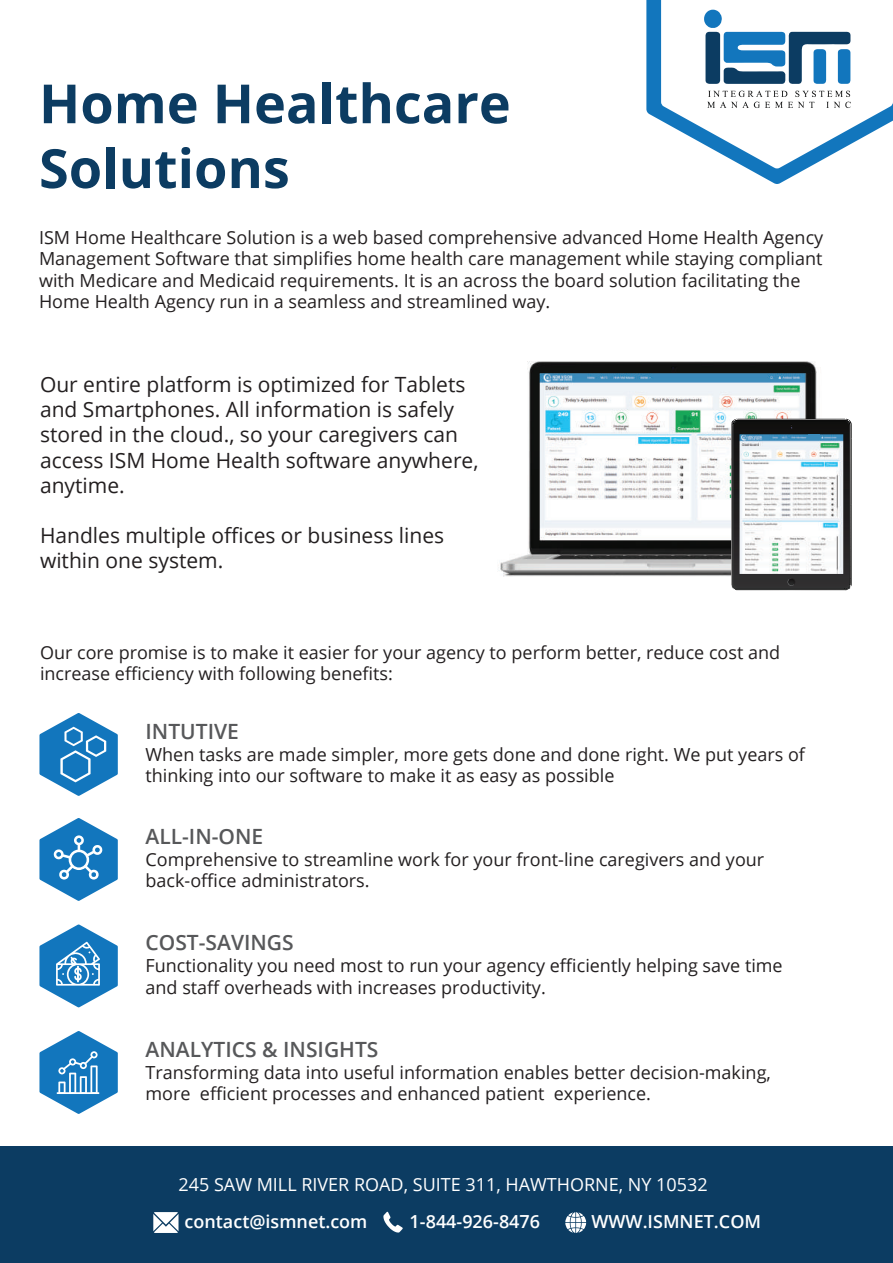
<style>
.page{position:relative;width:893px;height:1263px;background:#fff}
.page>*{position:absolute;margin:0;border:0;box-sizing:border-box;transform-origin:0 0}
.t1{font:700 54px/64.8px "Open Sans";color:#0c3c62}
.t2{font:21px/25.2px "Open Sans";color:#231f20}
.t3{font:600 21px "Open Sans";color:#57585a}
.t4{font:18px/21.6px "Open Sans";color:#231f20}
.t5{font:18px "Open Sans";color:#fff}
.t6{font:600 18px "Open Sans";color:#fff}
</style>
<div class="page">
<div style="left:0;top:1146px;width:893px;height:117px;background:#0c3c62"></div>
<svg style="left:153px;top:1212px;width:25px;height:21px"></svg>
<svg style="left:383px;top:1212px;width:20px;height:20px"></svg>
<svg style="left:565px;top:1212px;width:21px;height:21px"></svg>
<img style="left:498px;top:362px;width:347px;height:215px">
<svg style="left:731px;top:419px;width:121px;height:171px"></svg>
<img style="left:739px;top:434px;width:104px;height:140px">
<div style="left:809px;top:434px;width:11px;height:5px;background:#3c8cbc"></div>
<svg style="left:39px;top:713px;width:79px;height:83px"></svg>
<svg style="left:39px;top:818px;width:79px;height:83px"></svg>
<svg style="left:39px;top:924px;width:79px;height:83px"></svg>
<svg style="left:39px;top:1031px;width:79px;height:83px"></svg>
<svg style="left:646px;top:0;width:162px;height:184px"></svg>
<svg style="left:661px;top:0;width:232px;height:168px"></svg>
<h1 class="t1" style="left:39px;top:70px;width:473px">Home Healthcare<br>Solutions</h1>
<p class="t4" style="left:39px;top:226px;width:786px">ISM Home Healthcare Solution is a web based comprehensive advanced Home Health Agency Management Software that simplifies home health care management while staying compliant with Medicare and Medicaid requirements. It is an across the board solution facilitating the Home Health Agency run in a seamless and streamlined way.</p>
<p class="t2" style="left:40px;top:371px;width:440px">Our entire platform is optimized for Tablets and Smartphones. All information is safely stored in the cloud., so your caregivers can access ISM Home Health software anywhere, anytime.</p>
<p class="t2" style="left:40px;top:522px;width:406px">Handles multiple offices or business lines within one system.</p>
<p class="t4" style="left:40px;top:641px;width:742px">Our core promise is to make it easier for your agency to perform better, reduce cost and increase efficiency with following benefits:</p>
<p class="t3" style="left:146px;top:717px;width:95px">INTUTIVE</p>
<p class="t4" style="left:146px;top:743px;width:661px">When tasks are made simpler, more gets done and done right. We put years of thinking into our software to make it as easy as possible</p>
<p class="t3" style="left:146px;top:822px;width:119px">ALL-IN-ONE</p>
<p class="t4" style="left:146px;top:848px;width:620px">Comprehensive to streamline work for your front-line caregivers and your back-office administrators.</p>
<p class="t3" style="left:146px;top:928px;width:150px">COST-SAVINGS</p>
<p class="t4" style="left:146px;top:954px;width:639px">Functionality you need most to run your agency efficiently helping save time and staff overheads with increases productivity.</p>
<p class="t3" style="left:146px;top:1035px;width:234px">ANALYTICS &amp; INSIGHTS</p>
<p class="t4" style="left:146px;top:1061px;width:627px">Transforming data into useful information enables better decision-making, more efficient processes and enhanced patient experience.</p>
<p class="t5" style="left:178px;top:1172px;width:531px">245 SAW MILL RIVER ROAD, SUITE 311, HAWTHORNE, NY 10532</p>
<p class="t6" style="left:185px;top:1209px;width:184px">contact@ismnet.com</p>
<p class="t6" style="left:410px;top:1209px;width:132px">1-844-926-8476</p>
<p class="t6" style="left:592px;top:1209px;width:171px">WWW.ISMNET.COM</p>
</div>
